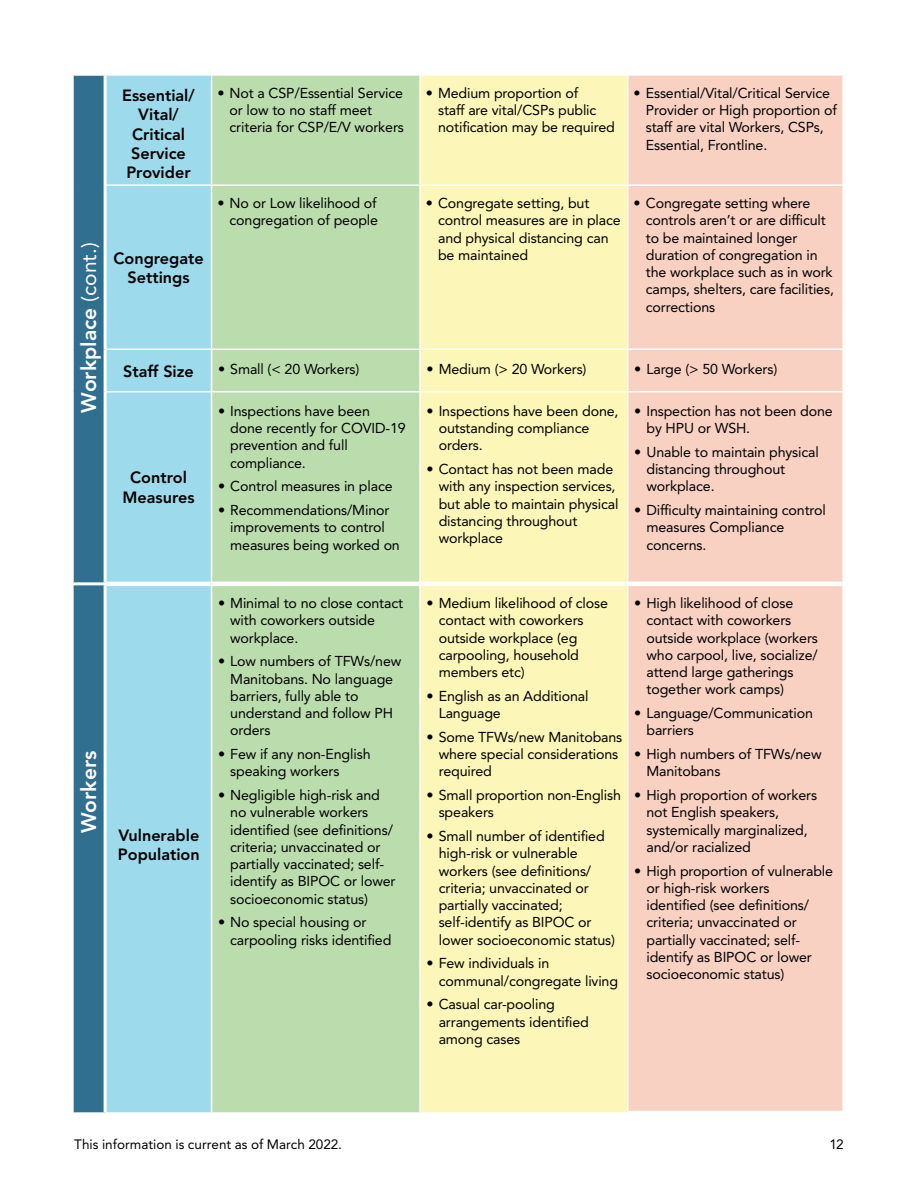
<style>
.page{position:relative;width:918px;height:1188px;background:#fff}
.page>*{position:absolute;margin:0;border:0;box-sizing:border-box;transform-origin:0 0}
.t1{font:800 21px "Avenir LT Std";color:#fff}
.t2{font:800 16.2px/19.5px "Avenir LT Std";color:#000;text-align:center}
.t3{font:14.25px/17.2px "Avenir LT Std";letter-spacing:-.01em;color:#000}
.t4{font:13.5px "Avenir LT Std";color:#000}
.s1{font-weight:400}
</style>
<div class="page">
<div style="left:74px;top:76px;width:30px;height:1036px;background:#316f91"></div>
<div style="left:107px;top:76px;width:104px;height:1036px;background:#9ddaeb"></div>
<div style="left:212px;top:76px;width:207px;height:1036px;background:#bbddae"></div>
<div style="left:421px;top:76px;width:207px;height:1036px;background:#fcf6b8"></div>
<div style="left:628px;top:76px;width:214px;height:1035px;background:#f8d1c3"></div>
<div style="left:212px;top:185px;width:208px;height:164px;background:#bbddae"></div>
<div style="left:420px;top:185px;width:208px;height:164px;background:#fcf6b8"></div>
<hr style="left:419px;top:186px;width:2px;height:163px;background:#fff">
<hr style="left:211px;top:184px;width:209px;height:2px;background:#fff">
<hr style="left:420px;top:184px;width:208px;height:2px;background:#fff">
<hr style="left:212px;top:391px;width:208px;height:1px;background:#fff">
<hr style="left:107px;top:582px;width:104px;height:4px;background:#fff">
<hr style="left:212px;top:582px;width:207px;height:4px;background:#fff">
<hr style="left:421px;top:582px;width:207px;height:4px;background:#fff">
<hr style="left:212px;top:349px;width:208px;height:1px;background:#fff">
<hr style="left:420px;top:349px;width:208px;height:1px;background:#fff">
<hr style="left:420px;top:391px;width:208px;height:1px;background:#fff">
<hr style="left:72px;top:582px;width:35px;height:3px;background:#fff">
<hr style="left:107px;top:184px;width:104px;height:2px;background:#fff">
<hr style="left:107px;top:349px;width:105px;height:1px;background:#fff">
<hr style="left:107px;top:391px;width:105px;height:1px;background:#fff">
<hr style="left:627px;top:76px;width:1px;height:108px;background:#fff">
<hr style="left:627px;top:186px;width:1px;height:163px;background:#fff">
<hr style="left:627px;top:350px;width:1px;height:41px;background:#fff">
<hr style="left:627px;top:392px;width:1px;height:190px;background:#fff">
<hr style="left:627px;top:586px;width:1px;height:525px;background:#fff">
<hr style="left:628px;top:582px;width:214px;height:4px;background:#fff">
<hr style="left:628px;top:184px;width:214px;height:2px;background:#fff">
<hr style="left:628px;top:349px;width:214px;height:1px;background:#fff">
<hr style="left:628px;top:391px;width:214px;height:1px;background:#fff">
<p class="t2" style="left:122px;top:85px;width:74px">Essential/<br>Vital/<br>Critical<br>Service<br>Provider</p>
<p class="t3" style="left:230px;top:84px;width:176px;text-indent:-12px">• Not a CSP/Essential Service or low to no staff meet criteria for CSP/E/V workers</p>
<p class="t3" style="left:438px;top:84px;width:178px;text-indent:-12px">• Medium proportion of<br>staff are vital/CSPs public notification may be required</p>
<p class="t3" style="left:646px;top:84px;width:193px;text-indent:-12px">• Essential/Vital/Critical Service<br>Provider or High proportion of staff are vital Workers, CSPs,<br>Essential, Frontline.</p>
<p class="t3" style="left:217px;top:195px;width:162px;text-align:right">• No or Low likelihood of congregation of people</p>
<p class="t3" style="left:438px;top:195px;width:184px;text-indent:-12px">• Congregate setting, but control measures are in place and physical distancing can be maintained</p>
<p class="t3" style="left:646px;top:195px;width:190px;text-indent:-12px">• Congregate setting where controls aren’t or are difficult to be maintained longer duration of congregation in the workplace such as in work camps, shelters, care facilities, corrections</p>
<h1 class="t1" style="left:83px;top:402px;width:170px;rotate:-90deg">Workplace <span class="s1">(cont.)</span></h1>
<h1 class="t1" style="left:76px;top:413px;width:172px;rotate:-90deg">Workplace <span class="s1">(cont.)</span></h1>
<p class="t2" style="left:113px;top:248px;width:92px">Congregate<br>Settings</p>
<p class="t2" style="left:123px;top:361px;width:72px">Staff Size</p>
<p class="t3" style="left:218px;top:360px;width:143px">• Small (&lt; 20 Workers)</p>
<p class="t3" style="left:427px;top:360px;width:162px">• Medium (&gt; 20 Workers)</p>
<p class="t3" style="left:634px;top:360px;width:145px">• Large (&gt; 50 Workers)</p>
<p class="t3" style="left:230px;top:403px;width:177px;text-indent:-12px">• Inspections have been done recently for COVID-19 prevention and full compliance.</p>
<p class="t3" style="left:218px;top:478px;width:176px">• Control measures in place</p>
<p class="t3" style="left:230px;top:502px;width:171px;text-indent:-12px">• Recommendations/Minor improvements to control measures being worked on</p>
<p class="t3" style="left:439px;top:403px;width:181px;text-indent:-12px">• Inspections have been done, outstanding compliance orders.</p>
<p class="t3" style="left:439px;top:461px;width:181px;text-indent:-12px">• Contact has not been made with any inspection services, but able to maintain physical distancing throughout workplace</p>
<p class="t3" style="left:646px;top:403px;width:188px;text-indent:-12px">• Inspection has not been done by HPU or WSH.</p>
<p class="t3" style="left:646px;top:444px;width:174px;text-indent:-12px">• Unable to maintain physical distancing throughout workplace.</p>
<p class="t3" style="left:646px;top:502px;width:181px;text-indent:-12px">• Difficulty maintaining control measures Compliance concerns.</p>
<p class="t2" style="left:123px;top:468px;width:73px">Control<br>Measures</p>
<h1 class="t1" style="left:76px;top:833px;width:84px;rotate:-90deg">Workers</h1>
<p class="t2" style="left:118px;top:825px;width:83px;text-align:left">Vulnerable<br>Population</p>
<p class="t3" style="left:230px;top:595px;width:174px;text-indent:-12px">• Minimal to no close contact with coworkers outside workplace.</p>
<p class="t3" style="left:230px;top:653px;width:173px;text-indent:-12px">• Low numbers of TFWs/new<br>Manitobans. No language barriers, fully able to understand and follow PH orders</p>
<p class="t3" style="left:230px;top:746px;width:142px;text-indent:-12px">• Few if any non-English speaking workers</p>
<p class="t3" style="left:230px;top:787px;width:167px;text-indent:-12px">• Negligible high-risk and no vulnerable workers identified (see definitions/ criteria; unvaccinated or partially vaccinated; self&shy;identify as BIPOC or lower socioeconomic status)</p>
<p class="t3" style="left:230px;top:914px;width:163px;text-indent:-12px">• No special housing or carpooling risks identified</p>
<p class="t3" style="left:439px;top:595px;width:171px;text-indent:-12px">• Medium likelihood of close contact with coworkers outside workplace (eg carpooling, household members etc)</p>
<p class="t3" style="left:439px;top:687px;width:151px;text-indent:-12px">• English as an Additional<br>Language</p>
<p class="t3" style="left:439px;top:728px;width:185px;text-indent:-12px">• Some TFWs/new Manitobans where special considerations required</p>
<p class="t3" style="left:439px;top:787px;width:184px;text-indent:-12px">• Small proportion non-English speakers</p>
<p class="t3" style="left:439px;top:828px;width:178px;text-indent:-12px">• Small number of identified high-risk or vulnerable workers (see definitions/ criteria; unvaccinated or partially vaccinated; self-identify as BIPOC or lower socioeconomic status)</p>
<p class="t3" style="left:439px;top:955px;width:181px;text-indent:-12px">• Few individuals in communal/congregate living</p>
<p class="t3" style="left:439px;top:996px;width:152px;text-indent:-12px">• Casual car-pooling arrangements identified among cases</p>
<p class="t3" style="left:646px;top:595px;width:173px;text-indent:-12px">• High likelihood of close contact with coworkers outside workplace (workers who carpool, live, socialize/ attend large gatherings together work camps)</p>
<p class="t3" style="left:646px;top:705px;width:168px;text-indent:-12px">• Language/Communication barriers</p>
<p class="t3" style="left:646px;top:746px;width:177px;text-indent:-12px">• High numbers of TFWs/new<br>Manitobans</p>
<p class="t3" style="left:646px;top:787px;width:172px;text-indent:-12px">• High proportion of workers not English speakers, systemically marginalized, and/or racialized</p>
<p class="t3" style="left:646px;top:862px;width:188px;text-indent:-12px">• High proportion of vulnerable or high-risk workers<br>identified (see definitions/ criteria; unvaccinated or partially vaccinated; self&shy;identify as BIPOC or lower socioeconomic status)</p>
<p class="t4" style="left:74px;top:1136px;width:269px">This information is current as of March 2022.</p>
<p class="t4" style="left:830px;top:1136px;width:16px">12</p>
</div>
